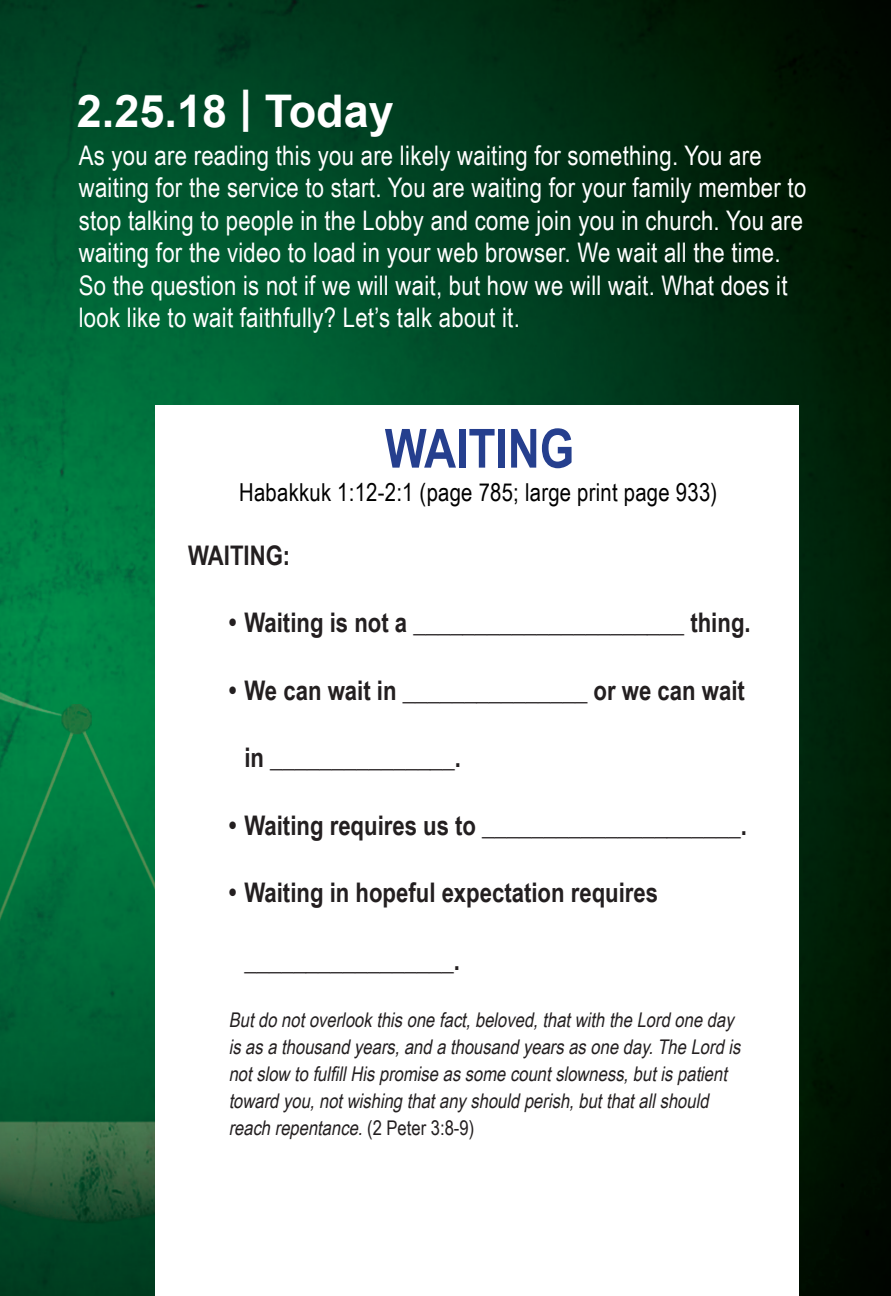
<style>
.page{position:relative;width:891px;height:1296px;background:#fff}
.page>*{position:absolute;margin:0;border:0;box-sizing:border-box;transform-origin:0 0}
.t1{font:700 54px "Arial Narrow";color:#253f8e}
.t2{font:700 45px "Arial";color:#fff}
.t3{font:27px/32.4px "Arial Narrow";letter-spacing:.01em;color:#fff}
.t4{font:700 27px "Arial Narrow";color:#231f20}
.t5{font:24.75px "Arial Narrow";letter-spacing:.01em;color:#000}
.t6{font:italic 20.25px/27px "Arial Narrow";color:#231f20}
.s1{font-style:normal}
</style>
<div class="page">
<img style="left:0;top:1px;width:891px;height:1295px">
<div style="left:156px;top:406px;width:643px;height:890px;background:#fff"></div>
<h2 class="t2" style="left:77px;top:81px;width:318px">2.25.18 | Today</h2>
<p class="t3" style="left:79px;top:138px;width:729px">As you are reading this you are likely waiting for something. You are waiting for the service to start. You are waiting for your family member to stop talking to people in the Lobby and come join you in church. You are waiting for the video to load in your web browser. We wait all the time.<br>So the question is not if we will wait, but how we will wait. What does it look like to wait faithfully? Let’s talk about it.</p>
<h1 class="t1" style="left:385px;top:408px;width:191px">WAITING</h1>
<p class="t5" style="left:239px;top:474px;width:480px">Habakkuk 1:12-2:1 (page 785; large print page 933)</p>
<p class="t4" style="left:188px;top:535px;width:104px">WAITING:</p>
<p class="t4" style="left:229px;top:602px;width:523px">• Waiting is not a ______________________ thing.</p>
<p class="t4" style="left:229px;top:670px;width:518px">• We can wait in _______________ or we can wait</p>
<p class="t4" style="left:244px;top:737px;width:218px">in _______________.</p>
<p class="t4" style="left:229px;top:805px;width:520px">• Waiting requires us to _____________________.</p>
<p class="t4" style="left:229px;top:872px;width:431px">• Waiting in hopeful expectation requires</p>
<p class="t4" style="left:244px;top:940px;width:217px">_________________.</p>
<p class="t6" style="left:229px;top:1006px;width:518px">Butdonotoverlookthisonefact,beloved,thatwiththeLordoneday isasathousandyears,and athousandyearsasoneday. TheLordis notslow tofulfillHispromise assomecountslowness,but ispatient towardyou,notwishingthatanyshouldperish,but thatallshould reachrepentance.<span class="s1">( 2 P e t e r 3 : 8 - 9 )</span></p>
</div>
